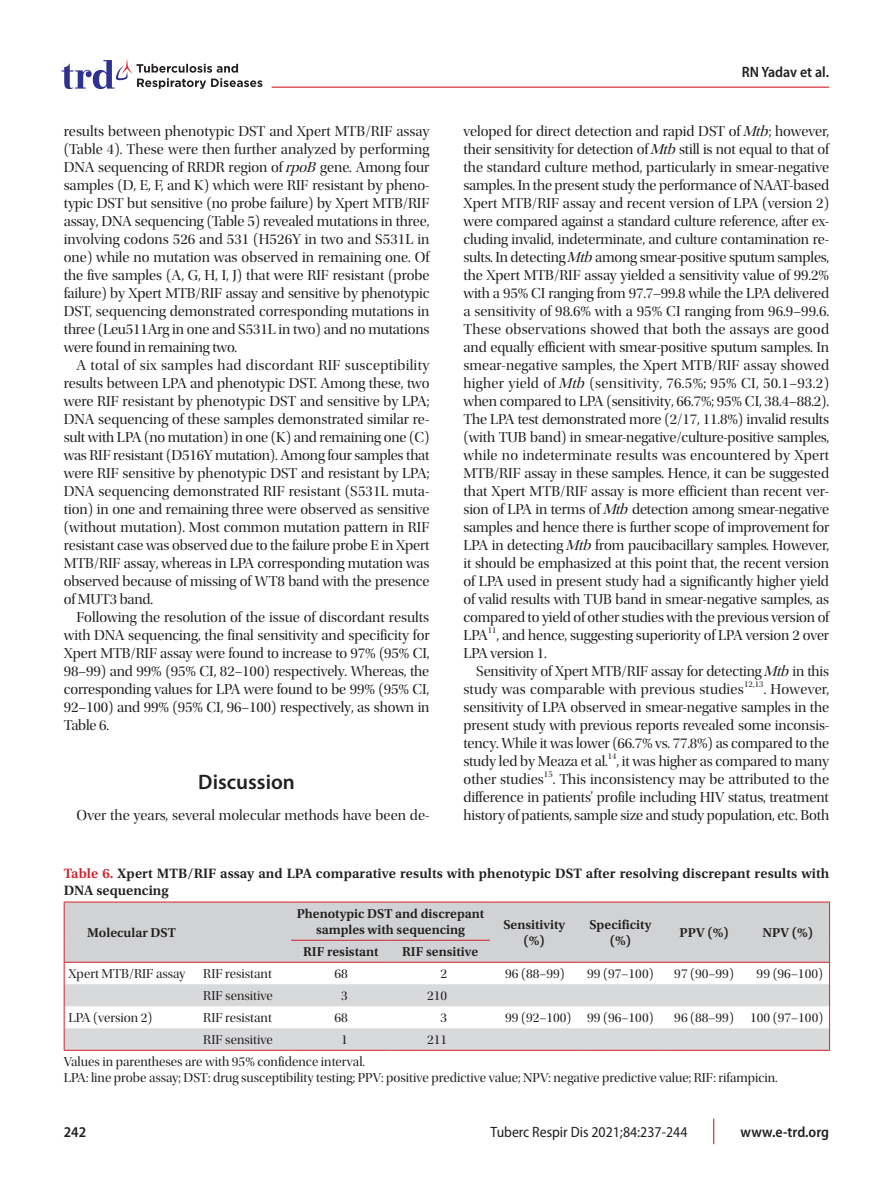
<style>
.page{position:relative;width:893px;height:1191px;background:#fff}
.page>*{position:absolute;margin:0;border:0;box-sizing:border-box;transform-origin:0 0}
.서론_1st{font:600 21px "Myriad Pro";color:#231f20}
.본문{font:15px/18px "Utopia Std Disp";letter-spacing:-.01em;color:#231f20;text-align:justify}
.t1{font:semi-condensed 15px "Myriad Pro";color:#231f20}
.t2{font:600 semi-condensed 15px "Myriad Pro";color:#231f20}
.표제목{font:600 14.25px/17.1px "Utopia Std";letter-spacing:.01em;color:#231f20}
.표내용{font:13.5px "Utopia Std Disp";color:#231f20}
.표항목{font:600 13.5px/16.2px "Utopia Std";color:#231f20;text-align:center}
.본문-2{font:8.7px "Utopia Std Disp";letter-spacing:.005em;color:#231f20}
.s1{font-style:italic}
.s2{color:#d1232a}
</style>
<div class="page">
<svg style="left:713px;top:1118px;width:1px;height:26px"></svg>
<hr style="left:272px;top:87px;width:557px;height:1px;background:#d1232a">
<svg style="left:62px;top:59px;width:200px;height:30px"></svg>
<div style="left:65px;top:902px;width:764px;height:60px;background:#d1d2d4"></div>
<svg style="left:65px;top:984px;width:764px;height:66px;fill:#d8d9db"></svg>
<hr style="left:64px;top:902px;width:1px;height:38px;background:#d1232a">
<hr style="left:829px;top:902px;width:1px;height:38px;background:#d1232a">
<hr style="left:291px;top:940px;width:100px;height:1px;background:#d1232a">
<hr style="left:391px;top:940px;width:99px;height:1px;background:#d1232a">
<svg style="left:64px;top:940px;width:1px;height:110px"></svg>
<svg style="left:829px;top:940px;width:1px;height:110px"></svg>
<hr style="left:64px;top:1050px;width:135px;height:1px;background:#d1232a">
<hr style="left:199px;top:1050px;width:92px;height:1px;background:#d1232a">
<hr style="left:291px;top:1050px;width:100px;height:1px;background:#d1232a">
<hr style="left:391px;top:1050px;width:99px;height:1px;background:#d1232a">
<hr style="left:490px;top:1050px;width:89px;height:1px;background:#d1232a">
<hr style="left:579px;top:1050px;width:83px;height:1px;background:#d1232a">
<hr style="left:662px;top:1050px;width:84px;height:1px;background:#d1232a">
<hr style="left:746px;top:1050px;width:84px;height:1px;background:#d1232a">
<hr style="left:64px;top:901px;width:135px;height:1px;background:#d1232a">
<hr style="left:199px;top:901px;width:92px;height:1px;background:#d1232a">
<hr style="left:291px;top:901px;width:100px;height:1px;background:#d1232a">
<hr style="left:391px;top:901px;width:99px;height:1px;background:#d1232a">
<hr style="left:490px;top:901px;width:89px;height:1px;background:#d1232a">
<hr style="left:579px;top:901px;width:83px;height:1px;background:#d1232a">
<hr style="left:662px;top:901px;width:84px;height:1px;background:#d1232a">
<hr style="left:746px;top:901px;width:84px;height:1px;background:#d1232a">
<hr style="left:64px;top:962px;width:135px;height:1px;background:#d1232a">
<hr style="left:199px;top:962px;width:92px;height:1px;background:#d1232a">
<hr style="left:291px;top:962px;width:100px;height:1px;background:#d1232a">
<hr style="left:391px;top:962px;width:99px;height:1px;background:#d1232a">
<hr style="left:490px;top:962px;width:89px;height:1px;background:#d1232a">
<hr style="left:579px;top:962px;width:83px;height:1px;background:#d1232a">
<hr style="left:662px;top:962px;width:84px;height:1px;background:#d1232a">
<hr style="left:746px;top:962px;width:84px;height:1px;background:#d1232a">
<p class="본문" style="left:64px;top:122px;width:367px">results between phenotypic DST and Xpert MTB/RIF assay (Table 4). These were then further analyzed by performing DNA sequencing of RRDR region of <span class="s1">rpoB</span> gene. Among four samples (D, E, F, and K) which were RIF resistant by pheno&shy;typic DST but sensitive (no probe failure) by Xpert MTB/RIF assay, DNA sequencing (Table 5) revealed mutations in three, involving codons 526 and 531 (H526Y in two and S531L in one) while no mutation was observed in remaining one. Of the five samples (A, G, H, I, J) that were RIF resistant (probe failure) by Xpert MTB/RIF assay and sensitive by phenotypic DST, sequencing demonstrated corresponding mutations in three (Leu511Arg in one and S531L in two) and no mutations were found in remaining two.</p>
<p class="본문" style="left:64px;top:356px;width:367px;text-indent:13px">A total of six samples had discordant RIF susceptibility results between LPA and phenotypic DST. Among these, two were RIF resistant by phenotypic DST and sensitive by LPA; DNA sequencing of these samples demonstrated similar re&shy;sult with LPA (no mutation) in one (K) and remaining one (C) was RIF resistant (D516Y mutation). Among four samples that were RIF sensitive by phenotypic DST and resistant by LPA; DNA sequencing demonstrated RIF resistant (S531L muta&shy;tion) in one and remaining three were observed as sensitive (without mutation). Most common mutation pattern in RIF resistant case was observed due to the failure probe E in Xpert MTB/RIF assay, whereas in LPA corresponding mutation was observed because of missing of WT8 band with the presence of MUT3 band.</p>
<p class="본문" style="left:64px;top:608px;width:367px;text-indent:13px">Following the resolution of the issue of discordant results with DNA sequencing, the final sensitivity and specificity for Xpert MTB/RIF assay were found to increase to 97% (95% CI, 98–99) and 99% (95% CI, 82–100) respectively. Whereas, the corresponding values for LPA were found to be 99% (95% CI, 92–100) and 99% (95% CI, 96–100) respectively, as shown in Table 6.</p>
<p class="서론_1st" style="left:198px;top:768px;width:98px">Discussion</p>
<p class="본문" style="left:77px;top:806px;width:354px">Over the years, several molecular methods have been de-</p>
<p class="t2" style="left:742px;top:62px;width:89px">RN Yadav et al.</p>
<p class="본문" style="left:463px;top:122px;width:367px">veloped for direct detection and rapid DST of <span class="s1">Mtb</span>; however, their sensitivity for detection of <span class="s1">Mtb</span> still is not equal to that of the standard culture method, particularly in smear-negative samples. In the present study the performance of NAAT-based Xpert MTB/RIF assay and recent version of LPA (version 2) were compared against a standard culture reference, after ex&shy;cluding invalid, indeterminate, and culture contamination re&shy;sults. In detecting <span class="s1">Mtb</span> among smear-positive sputum samples, the Xpert MTB/RIF assay yielded a sensitivity value of 99.2% with a 95% CI ranging from 97.7–99.8 while the LPA delivered a sensitivity of 98.6% with a 95% CI ranging from 96.9–99.6.<br>These observations showed that both the assays are good and equally efficient with smear-positive sputum samples. In smear-negative samples, the Xpert MTB/RIF assay showed higher yield of <span class="s1">Mtb</span> (sensitivity, 76.5%; 95% CI, 50.1–93.2) when compared to LPA (sensitivity, 66.7%; 95% CI, 38.4–88.2).<br>The LPA test demonstrated more (2/17, 11.8%) invalid results (with TUB band) in smear-negative/culture-positive samples, while no indeterminate results was encountered by Xpert MTB/RIF assay in these samples. Hence, it can be suggested that Xpert MTB/RIF assay is more efficient than recent ver&shy;sion of LPA in terms of <span class="s1">Mtb</span> detection among smear-negative samples and hence there is further scope of improvement for LPA in detecting <span class="s1">Mtb</span> from paucibacillary samples. However, it should be emphasized at this point that, the recent version of LPA used in present study had a significantly higher yield of valid results with TUB band in smear-negative samples, as compared to yield of other studies with the previous version of LPA</p>
<p class="본문-2" style="left:488px;top:625px;width:10px">11</p>
<p class="본문" style="left:463px;top:626px;width:367px;text-indent:33px">, and hence, suggesting superiority of LPA version 2 over<br>LPA version 1.</p>
<p class="본문" style="left:463px;top:662px;width:367px;text-indent:13px">Sensitivity of Xpert MTB/RIF assay for detecting <span class="s1">Mtb</span> in this study was comparable with previous studies</p>
<p class="본문-2" style="left:744px;top:679px;width:21px">12,13</p>
<p class="본문" style="left:463px;top:680px;width:367px;text-indent:300px">. However, sensitivity of LPA observed in smear-negative samples in the present study with previous reports revealed some inconsis&shy;tency. While it was lower (66.7% vs. 77.8%) as compared to the study led by Meaza et al.</p>
<p class="본문-2" style="left:608px;top:751px;width:10px">14</p>
<p class="본문" style="left:616px;top:752px;width:214px">, it was higher as compared to many</p>
<p class="본문" style="left:463px;top:770px;width:82px">other studies</p>
<p class="본문-2" style="left:544px;top:769px;width:10px">15</p>
<p class="본문" style="left:463px;top:770px;width:367px;text-indent:89px">. This inconsistency may be attributed to the difference in patients’ profile including HIV status, treatment history of patients, sample size and study population, etc. Both</p>
<p class="표제목" style="left:64px;top:865px;width:767px"><span class="s2">Table 6.</span> Xpert MTB/RIF assay and LPA comparative results with phenotypic DST after resolving discrepant results with<br>DNA sequencing</p>
<p class="표항목" style="left:87px;top:924px;width:90px">Molecular DST</p>
<p class="표항목" style="left:297px;top:905px;width:189px">Phenotypic DST and discrepant samples with sequencing</p>
<p class="표항목" style="left:503px;top:916px;width:63px">Sensitivity (%)</p>
<p class="표항목" style="left:589px;top:916px;width:63px">Specificity (%)</p>
<p class="표항목" style="left:679px;top:924px;width:51px">PPV (%)</p>
<p class="표항목" style="left:762px;top:924px;width:52px">NPV (%)</p>
<p class="표항목" style="left:303px;top:943px;width:77px">RIF resistant</p>
<p class="표항목" style="left:402px;top:943px;width:77px">RIF sensitive</p>
<p class="표내용" style="left:68px;top:966px;width:119px">Xpert MTB/RIF assay</p>
<p class="표내용" style="left:203px;top:966px;width:70px">RIF resistant</p>
<p class="표내용" style="left:334px;top:966px;width:15px">68</p>
<p class="표내용" style="left:441px;top:966px;width:8px">2</p>
<p class="표내용" style="left:505px;top:966px;width:61px">96 (88–99)</p>
<p class="표내용" style="left:587px;top:966px;width:68px">99 (97–100)</p>
<p class="표내용" style="left:674px;top:966px;width:61px">97 (90–99)</p>
<p class="표내용" style="left:757px;top:966px;width:68px">99 (96–100)</p>
<p class="표내용" style="left:203px;top:988px;width:71px">RIF sensitive</p>
<p class="표내용" style="left:341px;top:988px;width:8px">3</p>
<p class="표내용" style="left:427px;top:988px;width:22px">210</p>
<p class="표내용" style="left:68px;top:1010px;width:86px">LPA (version 2)</p>
<p class="표내용" style="left:203px;top:1010px;width:70px">RIF resistant</p>
<p class="표내용" style="left:334px;top:1010px;width:15px">68</p>
<p class="표내용" style="left:441px;top:1010px;width:8px">3</p>
<p class="표내용" style="left:505px;top:1010px;width:68px">99 (92–100)</p>
<p class="표내용" style="left:587px;top:1010px;width:68px">99 (96–100)</p>
<p class="표내용" style="left:674px;top:1010px;width:61px">96 (88–99)</p>
<p class="표내용" style="left:750px;top:1010px;width:75px">100 (97–100)</p>
<p class="표내용" style="left:203px;top:1032px;width:71px">RIF sensitive</p>
<p class="표내용" style="left:341px;top:1032px;width:8px">1</p>
<p class="표내용" style="left:427px;top:1032px;width:22px">211</p>
<p class="표내용" style="left:64px;top:1054px;width:303px">Values in parentheses are with 95% confidence interval.</p>
<p class="표내용" style="left:64px;top:1070px;width:715px">LPA: line probe assay; DST: drug susceptibility testing; PPV: positive predictive value; NPV: negative predictive value; RIF: rifampicin.</p>
<p class="t2" style="left:64px;top:1122px;width:24px">242</p>
<p class="t1" style="left:491px;top:1122px;width:198px">Tuberc Respir Dis 2021;84:237-244</p>
<p class="t2" style="left:740px;top:1122px;width:90px">www.e-trd.org</p>
</div>
